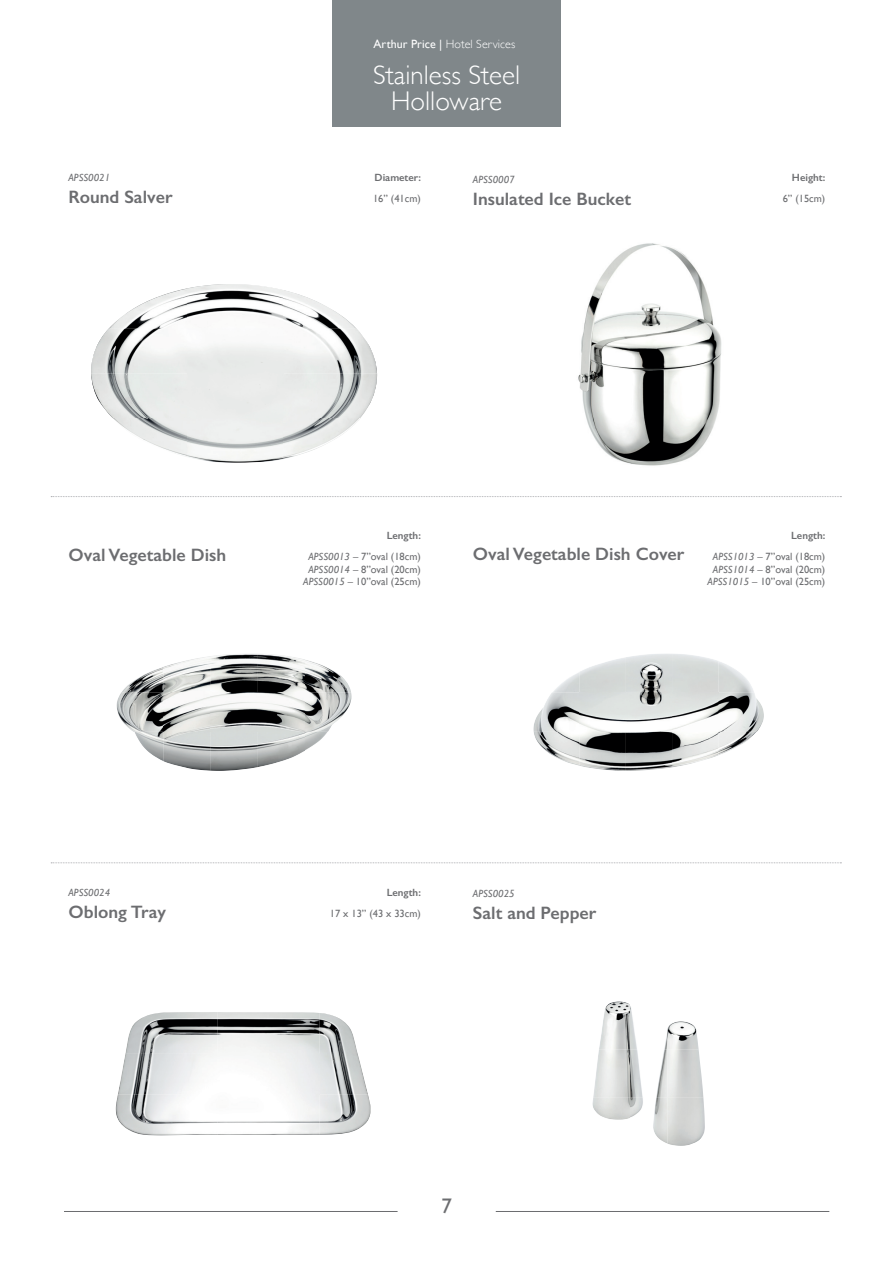
<style>
.page{position:relative;width:893px;height:1263px;background:#fff}
.page>*{position:absolute;margin:0;border:0;box-sizing:border-box;transform-origin:0 0}
.t1{font:300 27px/25.5px "Gill Sans";color:#fff;text-align:center}
.t2{font:21px "Gill Sans";color:#6c6d70}
.t3{font:600 18px "Gill Sans";color:#6c6d70}
.t4{font:300 12px "Gill Sans";letter-spacing:.005em;color:#fff}
.t5{font:10.5px/21.1px "Gill Sans";color:#6c6d70;text-align:right}
.t6{font:italic 10.5px "Gill Sans";color:#6c6d70}
.t7{font:600 10.5px "Gill Sans";color:#6c6d70}
.s1{font-weight:400}
.s2{font-weight:600}
.s3{font-style:italic}
</style>
<div class="page">
<img style="left:578px;top:243px;width:144px;height:223px">
<img style="left:109px;top:288px;width:78px;height:40px">
<img style="left:187px;top:284px;width:96px;height:35px">
<img style="left:283px;top:290px;width:73px;height:38px">
<img style="left:91px;top:328px;width:286px;height:90px">
<img style="left:113px;top:418px;width:74px;height:39px">
<img style="left:187px;top:418px;width:96px;height:44px">
<img style="left:283px;top:418px;width:77px;height:41px">
<img style="left:122px;top:667px;width:42px;height:25px">
<img style="left:164px;top:656px;width:47px;height:36px">
<img style="left:211px;top:654px;width:94px;height:38px">
<img style="left:305px;top:660px;width:46px;height:32px">
<img style="left:117px;top:692px;width:234px;height:39px">
<img style="left:133px;top:731px;width:31px;height:30px">
<img style="left:164px;top:731px;width:94px;height:39px">
<img style="left:258px;top:731px;width:47px;height:36px">
<img style="left:305px;top:731px;width:23px;height:19px">
<img style="left:553px;top:672px;width:26px;height:20px">
<img style="left:579px;top:657px;width:47px;height:35px">
<img style="left:626px;top:654px;width:92px;height:38px">
<img style="left:718px;top:661px;width:36px;height:31px">
<img style="left:533px;top:692px;width:231px;height:39px">
<img style="left:534px;top:731px;width:45px;height:34px">
<img style="left:579px;top:731px;width:93px;height:39px">
<img style="left:672px;top:732px;width:46px;height:35px">
<img style="left:718px;top:731px;width:39px;height:24px">
<img style="left:126px;top:1012px;width:193px;height:40px">
<img style="left:319px;top:1013px;width:49px;height:81px">
<img style="left:118px;top:1052px;width:202px;height:42px">
<img style="left:116px;top:1094px;width:255px;height:41px">
<img style="left:599px;top:1001px;width:31px;height:48px">
<img style="left:630px;top:1006px;width:37px;height:43px">
<img style="left:667px;top:1021px;width:32px;height:28px">
<img style="left:593px;top:1049px;width:110px;height:48px">
<img style="left:593px;top:1097px;width:37px;height:22px">
<img style="left:630px;top:1097px;width:37px;height:46px">
<img style="left:667px;top:1097px;width:38px;height:48px">
<div style="left:333px;top:0;width:228px;height:127px;background:#80878a"></div>
<hr style="left:64px;top:1210px;width:334px;height:1px;background:#6c6d70">
<hr style="left:496px;top:1210px;width:333px;height:1px;background:#6c6d70">
<svg style="left:51px;top:862px;width:790px;height:1px"></svg>
<svg style="left:51px;top:496px;width:790px;height:1px"></svg>
<p class="t6" style="left:69px;top:172px;width:43px">APSS0021</p>
<h3 class="t3" style="left:69px;top:186px;width:106px">Round Salver</h3>
<p class="t4" style="left:374px;top:34px;width:143px"><span class="s1">Arthur Price |</span> Hotel Services</p>
<h1 class="t1" style="left:373px;top:61px;width:149px">Stainless Steel<br>Holloware</h1>
<p class="t7" style="left:375px;top:171px;width:48px">Diameter:</p>
<p class="t5" style="left:373px;top:188px;width:49px">16” (41cm)</p>
<p class="t6" style="left:473px;top:173px;width:43px">APSS0007</p>
<h3 class="t3" style="left:473px;top:188px;width:160px">Insulated Ice Bucket</h3>
<p class="t7" style="left:792px;top:171px;width:35px">Height:</p>
<p class="t5" style="left:783px;top:188px;width:44px">6” (15cm)</p>
<h3 class="t3" style="left:69px;top:543px;width:159px">Oval Vegetable Dish</h3>
<p class="t5" style="left:308px;top:524px;width:114px"><span class="s2">Length:<br></span><span class="s3">APSS0013 –</span> 7”oval (18cm)</p>
<p class="t5" style="left:303px;top:562px;width:119px;line-height:12.6px;text-align:center"><span class="s3">APSS0014 –</span> 8”oval (20cm)<br><span class="s3">APSS0015 –</span> 10”oval (25cm)</p>
<h3 class="t3" style="left:473px;top:543px;width:213px">Oval Vegetable Dish Cover</h3>
<p class="t5" style="left:713px;top:524px;width:114px"><span class="s2">Length:<br></span><span class="s3">APSS1013 –</span> 7”oval (18cm)</p>
<p class="t5" style="left:708px;top:562px;width:119px;line-height:12.6px;text-align:center"><span class="s3">APSS1014 –</span> 8”oval (20cm)<br><span class="s3">APSS1015 –</span> 10”oval (25cm)</p>
<p class="t6" style="left:69px;top:886px;width:43px">APSS0024</p>
<h3 class="t3" style="left:69px;top:900px;width:99px">Oblong Tray</h3>
<p class="t7" style="left:387px;top:885px;width:36px">Length:</p>
<p class="t5" style="left:330px;top:902px;width:93px">17 x 13” (43 x 33cm)</p>
<p class="t6" style="left:473px;top:887px;width:43px">APSS0025</p>
<h3 class="t3" style="left:473px;top:901px;width:125px">Salt and Pepper</h3>
<h2 class="t2" style="left:441px;top:1193px;width:12px">7</h2>
</div>
